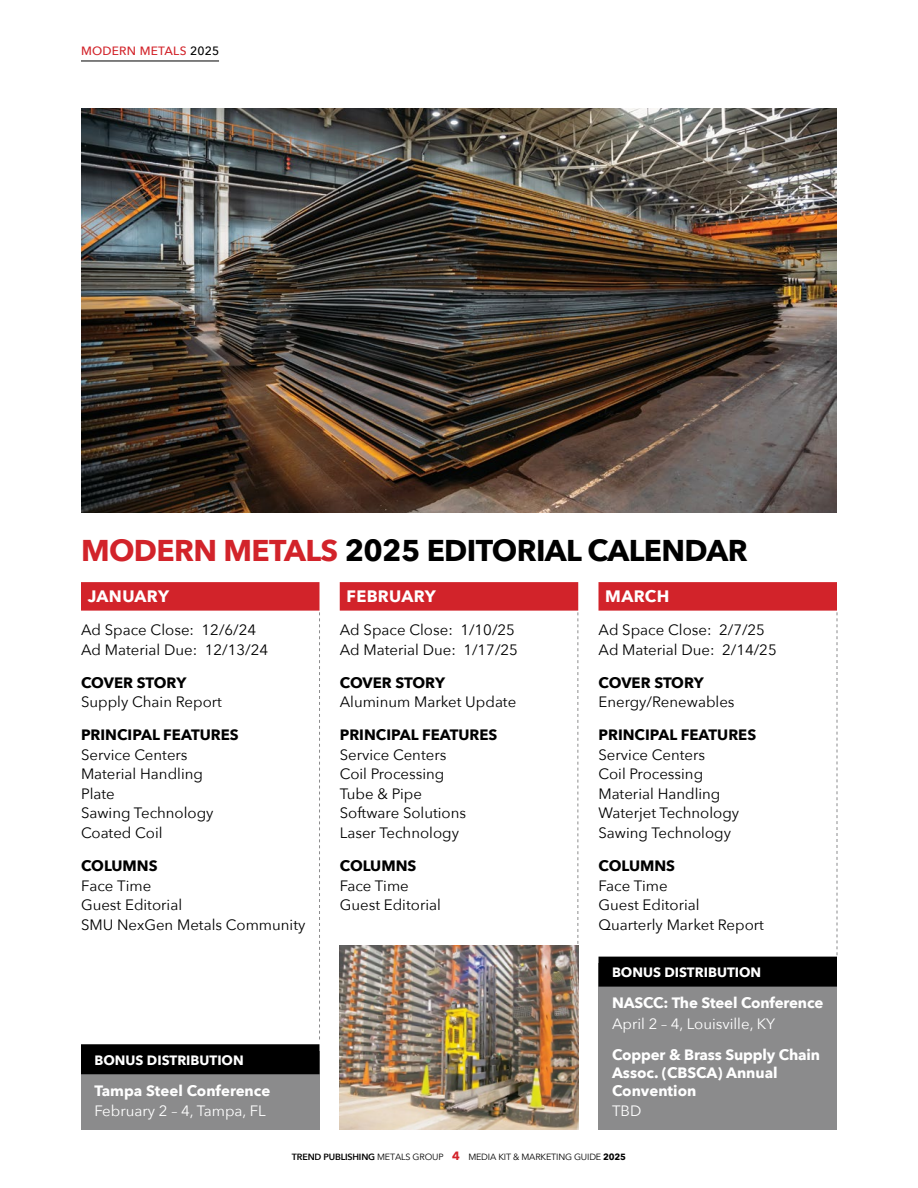
<style>
.page{position:relative;width:918px;height:1188px;background:#fff}
.page>*{position:absolute;margin:0;border:0;box-sizing:border-box;transform-origin:0 0}
.t1{font:700 30px "Avenir Next";letter-spacing:-.02em;color:#000}
.t2{font:700 16.5px "Avenir Next";letter-spacing:.02em;color:#fff}
.t3{font:15px/19.5px "Avenir Next";color:#000}
.t4{font:700 15px "Avenir Next";color:#000}
.t5{font:700 15px/18px "Avenir Next";letter-spacing:-.01em;color:#fff}
.t6{font:15px "Avenir Next";color:#fff}
.t7{font:700 13.5px "Avenir Next";color:#fff}
.t8{font:500 12px "Avenir Next";letter-spacing:.02em;color:#d2232a}
.t9{font:9px "Avenir Next";letter-spacing:-.02em;color:#000}
.s1{color:#000}
.s2{color:#d2232a}
.s3{font-weight:600}
.s4{font-weight:700;font-size:12px;color:#d2232a}
.s5{font-weight:700}
</style>
<div class="page">
<hr style="left:81px;top:61px;width:138px;height:1px;background:#000">
<div style="left:81px;top:582px;width:239px;height:29px;background:#d2232a"></div>
<div style="left:340px;top:582px;width:238px;height:29px;background:#d2232a"></div>
<div style="left:598px;top:582px;width:239px;height:29px;background:#d2232a"></div>
<svg style="left:319px;top:612px;width:1px;height:428px"></svg>
<svg style="left:578px;top:612px;width:1px;height:428px"></svg>
<svg style="left:837px;top:612px;width:1px;height:343px"></svg>
<div style="left:598px;top:963px;width:239px;height:167px;background:#8b8b8c"></div>
<div style="left:598px;top:957px;width:239px;height:30px;background:#000"></div>
<img style="left:81px;top:108px;width:756px;height:405px">
<div style="left:81px;top:1051px;width:239px;height:79px;background:#8b8b8c"></div>
<div style="left:81px;top:1044px;width:239px;height:30px;background:#000"></div>
<img style="left:340px;top:945px;width:238px;height:185px">
<p class="t8" style="left:81px;top:41px;width:140px">MODERN METALS <span class="s1">2025</span></p>
<h1 class="t1" style="left:81px;top:525px;width:668px"><span class="s2">MODERN METALS</span> 2025 EDITORIAL CALENDAR</h1>
<p class="t2" style="left:88px;top:582px;width:83px">JANUARY</p>
<p class="t3" style="left:81px;top:620px;width:189px">Ad Space Close: 12/6/24<br>Ad Material Due: 12/13/24</p>
<p class="t4" style="left:81px;top:670px;width:107px">COVER STORY</p>
<p class="t3" style="left:81px;top:692px;width:142px">Supply Chain Report</p>
<p class="t4" style="left:81px;top:722px;width:159px">PRINCIPAL FEATURES</p>
<p class="t3" style="left:81px;top:744px;width:134px">Service Centers<br>Material Handling<br>Plate<br>Sawing Technology<br>Coated Coil</p>
<p class="t4" style="left:81px;top:853px;width:78px">COLUMNS</p>
<p class="t3" style="left:81px;top:875px;width:226px">Face Time<br>Guest Editorial<br>SMU NexGen Metals Community</p>
<p class="t2" style="left:605px;top:582px;width:66px">MARCH</p>
<p class="t3" style="left:598px;top:620px;width:180px">Ad Space Close: 2/7/25<br>Ad Material Due: 2/14/25</p>
<p class="t4" style="left:598px;top:670px;width:107px">COVER STORY</p>
<p class="t3" style="left:598px;top:692px;width:138px">Energy/Renewables</p>
<p class="t4" style="left:598px;top:722px;width:159px">PRINCIPAL FEATURES</p>
<p class="t3" style="left:598px;top:744px;width:142px">Service Centers<br>Coil Processing<br>Material Handling<br>Waterjet Technology<br>Sawing Technology</p>
<p class="t4" style="left:598px;top:853px;width:78px">COLUMNS</p>
<p class="t3" style="left:598px;top:875px;width:167px">Face Time<br>Guest Editorial<br>Quarterly Market Report</p>
<p class="t7" style="left:612px;top:960px;width:151px">BONUS DISTRIBUTION</p>
<p class="t5" style="left:612px;top:994px;width:213px">NASCC: The Steel Conference</p>
<p class="t6" style="left:612px;top:1011px;width:165px">April 2 – 4, Louisville, KY</p>
<p class="t5" style="left:612px;top:1046px;width:210px">Copper &amp; Brass Supply Chain<br>Assoc. (CBSCA) Annual<br>Convention</p>
<p class="t6" style="left:612px;top:1098px;width:31px">TBD</p>
<p class="t2" style="left:346px;top:582px;width:91px">FEBRUARY</p>
<p class="t3" style="left:340px;top:620px;width:180px">Ad Space Close: 1/10/25<br>Ad Material Due: 1/17/25</p>
<p class="t4" style="left:340px;top:670px;width:107px">COVER STORY</p>
<p class="t3" style="left:340px;top:692px;width:178px">Aluminum Market Update</p>
<p class="t4" style="left:340px;top:722px;width:159px">PRINCIPAL FEATURES</p>
<p class="t3" style="left:340px;top:744px;width:128px">Service Centers<br>Coil Processing<br>Tube &amp; Pipe<br>Software Solutions<br>Laser Technology</p>
<p class="t4" style="left:340px;top:853px;width:78px">COLUMNS</p>
<p class="t3" style="left:340px;top:875px;width:103px">Face Time<br>Guest Editorial</p>
<p class="t7" style="left:94px;top:1048px;width:151px">BONUS DISTRIBUTION</p>
<p class="t5" style="left:94px;top:1082px;width:177px">Tampa Steel Conference</p>
<p class="t6" style="left:94px;top:1098px;width:173px">February 2 – 4, Tampa, FL</p>
<p class="t9" style="left:292px;top:1149px;width:336px"><span class="s3">TREND PUBLISHING</span> METALS GROUP <span class="s4">4</span> MEDIA KIT &amp; MARKETING GUIDE <span class="s5">2025</span></p>
</div>
